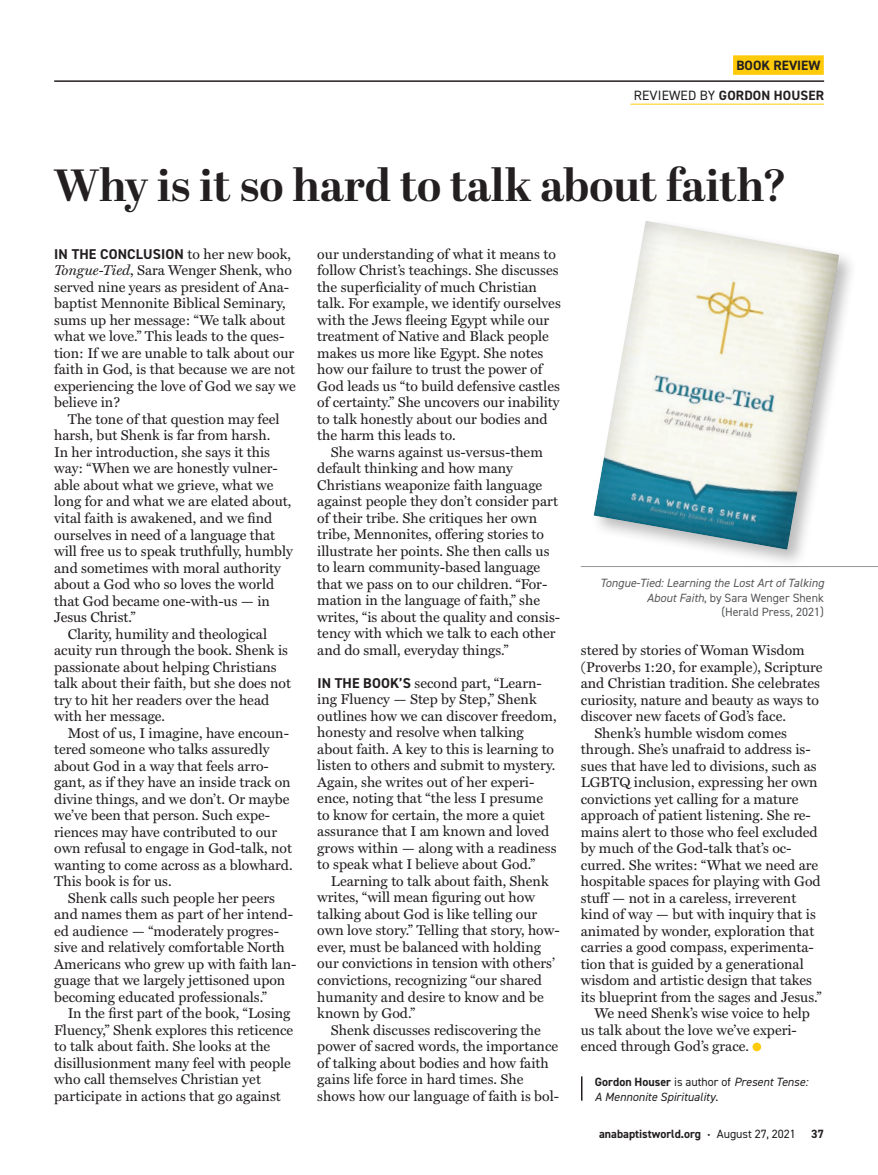
<style>
.page{position:relative;width:878px;height:1175px;background:#fff}
.page>*{position:absolute;margin:0;border:0;box-sizing:border-box;transform-origin:0 0}
.t1{font:700 45px "Abril Display";letter-spacing:-.005em;color:#231f20}
.t2{font:14.25px/16.5px "Miller Text";color:#231f20}
.t3{font:700 13.5px "DIN2014";letter-spacing:.01em;color:#231f20}
.t4{font:italic 12px/14.4px "DIN2014";color:#57585a;text-align:right}
.t5{font:italic 12px/14.4px "DIN2014";color:#231f20}
.t6{font:700 12px "DIN2014";color:#231f20}
.s1{font-weight:400}
.s2{font-family:"DIN2014";font-weight:700}
.s3{font-style:italic}
.s4{font-style:normal}
.s5{font-weight:700;font-style:normal}
</style>
<div class="page">
<div style="left:733px;top:55px;width:90px;height:20px;background:#feca0a"></div>
<hr style="left:630px;top:104px;width:194px;height:1px;background:#feca0a">
<div style="left:752px;top:1042px;width:9px;height:9px;background:#feca0a;border-radius:50%"></div>
<svg style="left:581px;top:1076px;width:1px;height:24px"></svg>
<hr style="left:54px;top:80px;width:770px;height:2px;background:#231f20">
<div style="left:590px;top:217px;width:268px;height:351px;background:#231f20;opacity:.3"></div>
<svg style="left:591px;top:218px;width:249px;height:332px"></svg>
<hr style="left:580px;top:566px;width:298px;height:1px;background:#939598">
<p class="t3" style="left:736px;top:56px;width:85px">BOOK REVIEW</p>
<p class="t3" style="left:633px;top:86px;width:192px"><span class="s1">REVIEWED BY</span> GORDON HOUSER</p>
<p class="t1" style="left:54px;top:154px;width:734px">Why is it so hard to talk about faith?</p>
<p class="t2" style="left:54px;top:245px;width:243px"><span class="s2">IN THE CONCLUSION</span> to her new book, <span class="s3">Tongue-Tied</span>, Sara Wenger Shenk, who served nine years as president of Ana&shy;baptist Mennonite Biblical Seminary, sums up her message: “We talk about what we love.” This leads to the ques&shy;tion: If we are unable to talk about our faith in God, is that because we are not experiencing the love of God we say we believe in?</p>
<p class="t2" style="left:54px;top:410px;width:240px;text-indent:13px">The tone of that question may feel harsh, but Shenk is far from harsh.<br>In her introduction, she says it this way: “When we are honestly vulner&shy;able about what we grieve, what we long for and what we are elated about, vital faith is awakened, and we find ourselves in need of a language that will free us to speak truthfully, humbly and sometimes with moral authority about a God who so loves the world that God became one-with-us — in Jesus Christ.”</p>
<p class="t2" style="left:54px;top:624px;width:238px;text-indent:13px">Clarity, humility and theological acuity run through the book. Shenk is passionate about helping Christians talk about their faith, but she does not try to hit her readers over the head with her message.</p>
<p class="t2" style="left:54px;top:723px;width:240px;text-indent:13px">Most of us, I imagine, have encoun&shy;tered someone who talks assuredly about God in a way that feels arro&shy;gant, as if they have an inside track on divine things, and we don’t. Or maybe we’ve been that person. Such expe&shy;riences may have contributed to our own refusal to engage in God-talk, not wanting to come across as a blowhard.<br>This book is for us.</p>
<p class="t2" style="left:54px;top:888px;width:244px;text-indent:13px">Shenk calls such people her peers and names them as part of her intend&shy;ed audience — “moderately progres&shy;sive and relatively comfortable North Americans who grew up with faith lan&shy;guage that we largely jettisoned upon becoming educated professionals.”</p>
<p class="t2" style="left:54px;top:1004px;width:241px;text-indent:13px">In the first part of the book, “Losing Fluency,” Shenk explores this reticence to talk about faith. She looks at the disillusionment many feel with people who call themselves Christian yet participate in actions that go against</p>
<p class="t2" style="left:317px;top:244px;width:245px">our understanding of what it means to follow Christ’s teachings. She discusses the superficiality of much Christian talk. For example, we identify ourselves with the Jews fleeing Egypt while our treatment of Native and Black people makes us more like Egypt. She notes how our failure to trust the power of God leads us “to build defensive castles of certainty.” She uncovers our inability to talk honestly about our bodies and the harm this leads to.</p>
<p class="t2" style="left:317px;top:442px;width:244px;text-indent:13px">She warns against us-versus-them default thinking and how many Christians weaponize faith language against people they don’t consider part of their tribe. She critiques her own tribe, Mennonites, offering stories to illustrate her points. She then calls us to learn community-based language that we pass on to our children. “For&shy;mation in the language of faith,” she writes, “is about the quality and consis&shy;tency with which we talk to each other and do small, everyday things.”</p>
<p class="t2" style="left:317px;top:673px;width:241px"><span class="s2">IN THE BOOK’S</span> second part, “Learn&shy;ing Fluency — Step by Step,” Shenk outlines how we can discover freedom, honesty and resolve when talking about faith. A key to this is learning to listen to others and submit to mystery.<br>Again, she writes out of her experi&shy;ence, noting that “the less I presume to know for certain, the more a quiet assurance that I am known and loved grows within — along with a readiness to speak what I believe about God.”</p>
<p class="t2" style="left:317px;top:871px;width:244px;text-indent:13px">Learning to talk about faith, Shenk writes, “will mean figuring out how talking about God is like telling our own love story.” Telling that story, how&shy;ever, must be balanced with holding our convictions in tension with others’ convictions, recognizing “our shared humanity and desire to know and be known by God.”</p>
<p class="t2" style="left:317px;top:1020px;width:243px;text-indent:13px">Shenk discusses rediscovering the power of sacred words, the importance of talking about bodies and how faith gains life force in hard times. She shows how our language of faith is bol-</p>
<p class="t4" style="left:600px;top:575px;width:225px">Tongue-Tied: Learning the Lost Art of Talking<br>About Faith<span class="s4">, by Sara Wenger Shenk<br>(Herald Press, 2021)</span></p>
<p class="t2" style="left:581px;top:641px;width:243px">stered by stories of Woman Wisdom (Proverbs 1:20, for example), Scripture and Christian tradition. She celebrates curiosity, nature and beauty as ways to discover new facets of God’s face.</p>
<p class="t2" style="left:581px;top:723px;width:242px;text-indent:13px">Shenk’s humble wisdom comes through. She’s unafraid to address is&shy;sues that have led to divisions, such as LGBTQ inclusion, expressing her own convictions yet calling for a mature approach of patient listening. She re&shy;mains alert to those who feel excluded by much of the God-talk that’s oc&shy;curred. She writes: “What we need are hospitable spaces for playing with God stuff — not in a careless, irreverent kind of way — but with inquiry that is animated by wonder, exploration that carries a good compass, experimenta&shy;tion that is guided by a generational wisdom and artistic design that takes its blueprint from the sages and Jesus.”</p>
<p class="t2" style="left:581px;top:1004px;width:231px;text-indent:13px">We need Shenk’s wise voice to help us talk about the love we’ve experi&shy;enced through God’s grace.</p>
<p class="t5" style="left:595px;top:1074px;width:214px"><span class="s5">Gordon Houser</span> <span class="s4">is author of</span> Present Tense:<br>A Mennonite Spirituality<span class="s4">.</span></p>
<p class="t6" style="left:599px;top:1125px;width:198px">anabaptistworld.org <span class="s1">• August 27, 2021</span></p>
<p class="t6" style="left:811px;top:1125px;width:14px">37</p>
</div>
